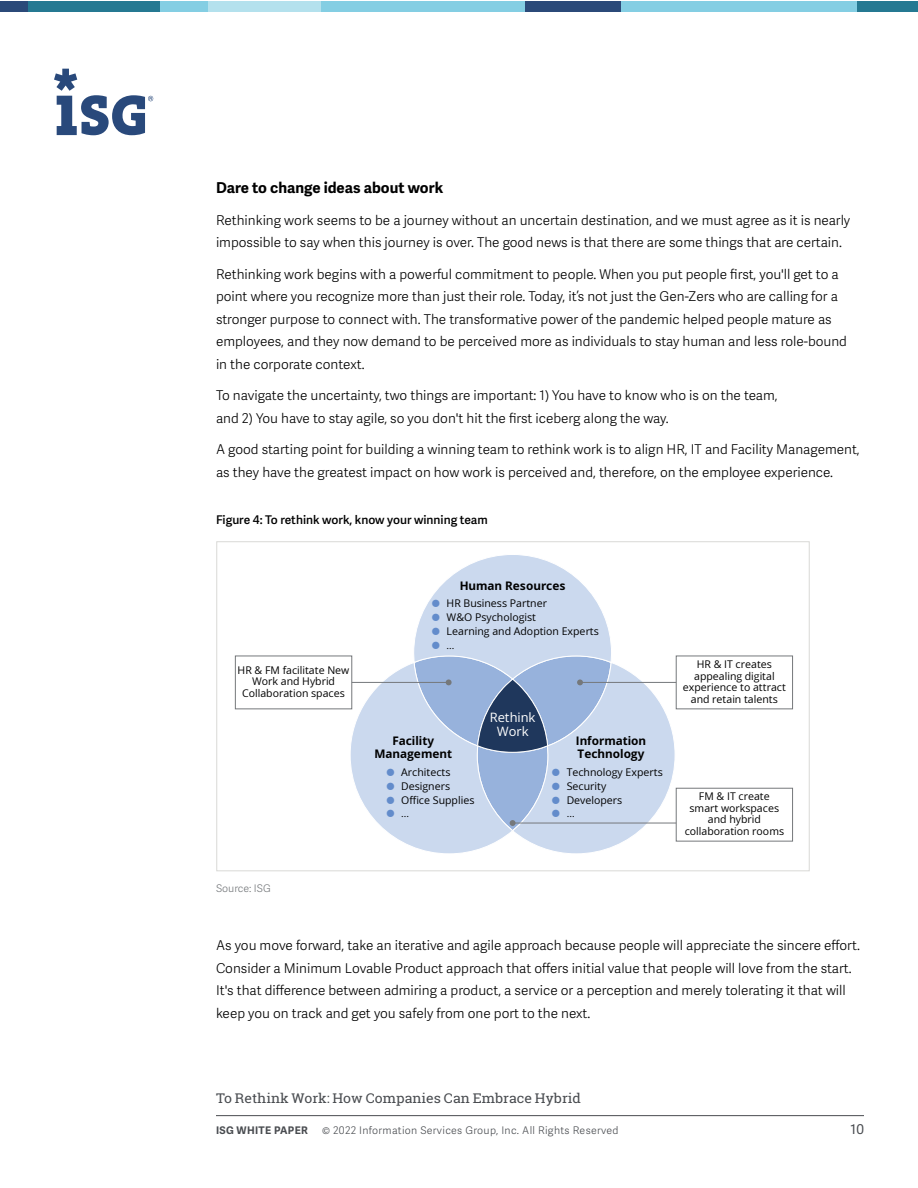
<style>
.page{position:relative;width:918px;height:1188px;background:#fff}
.page>*{position:absolute;margin:0;border:0;box-sizing:border-box;transform-origin:0 0}
.t1{font:700 15px "Adelle Sans";color:#000}
.t2{font:300 13.5px/22.5px "Adelle Sans";color:#000}
.t3{font:13.5px "Roboto Slab";color:#494c50;scale:1.05 1}
.t4{font:13.5px "Adelle Sans";color:#494c50}
.t5{font:12.9px/14px "Open Sans ISG";color:#fff;text-align:center}
.t6{font:600 12px "Adelle Sans";color:#000}
.t7{font:700 11.85px/12.8px "Open Sans ISG";color:#000;text-align:center}
.t8{font:10.65px/14px "Open Sans ISG";color:#000}
.t9{font:300 10.5px "Adelle Sans";letter-spacing:.03em;color:#494c50}
.t10{font:700 10.5px "Adelle Sans";letter-spacing:.03em;color:#494c50}
.t11{font:300 10.5px "Adelle Sans";color:#75787b}
.s1{color:#638ccb}
</style>
<div class="page">
<div style="left:0;top:1px;width:28px;height:10px;background:#2b4a79"></div>
<div style="left:28px;top:1px;width:133px;height:10px;background:#257992"></div>
<div style="left:161px;top:1px;width:47px;height:10px;background:#84cee3"></div>
<div style="left:208px;top:1px;width:113px;height:10px;background:#b4e1ed"></div>
<div style="left:321px;top:1px;width:204px;height:10px;background:#84cee3"></div>
<div style="left:525px;top:1px;width:96px;height:10px;background:#2b4a79"></div>
<div style="left:621px;top:1px;width:237px;height:10px;background:#84cee3"></div>
<div style="left:858px;top:1px;width:60px;height:10px;background:#257992"></div>
<svg style="left:54px;top:69px;width:99px;height:66px"></svg>
<hr style="left:216px;top:1115px;width:648px;height:1px;background:#494c50">
<div style="left:235px;top:656px;width:117px;height:53px;background:#fff;border:1px solid #75787b"></div>
<svg style="left:350px;top:555px;width:326px;height:299px"></svg>
<div style="left:676px;top:656px;width:117px;height:53px;background:#fff;border:1px solid #75787b"></div>
<div style="left:676px;top:788px;width:117px;height:53px;background:#fff;border:1px solid #75787b"></div>
<p class="t1" style="left:216px;top:179px;width:229px">Dare to change ideas about work</p>
<p class="t2" style="left:216px;top:209px;width:636px">Rethinking work seems to be a journey without an uncertain destination, and we must agree as it is nearly impossible to say when this journey is over. The good news is that there are some things that are certain.</p>
<p class="t2" style="left:216px;top:263px;width:633px">Rethinking work begins with a powerful commitment to people. When you put people first, you'll get to a point where you recognize more than just their role. Today, it’s not just the Gen-Zers who are calling for a stronger purpose to connect with. The transformative power of the pandemic helped people mature as employees, and they now demand to be perceived more as individuals to stay human and less role-bound in the corporate context.</p>
<p class="t2" style="left:216px;top:385px;width:563px">To navigate the uncertainty, two things are important: 1) You have to know who is on the team, and 2) You have to stay agile, so you don't hit the first iceberg along the way.</p>
<p class="t2" style="left:216px;top:439px;width:645px">A good starting point for building a winning team to rethink work is to align HR, IT and Facility Management, as they have the greatest impact on how work is perceived and, therefore, on the employee experience.</p>
<p class="t6" style="left:216px;top:513px;width:273px">Figure 4: To rethink work, know your winning team</p>
<p class="t7" style="left:460px;top:579px;width:107px">Human Resources</p>
<p class="t8" style="left:432px;top:596px;width:169px"><span class="s1">⬤</span> HR Business Partner<br><span class="s1">⬤</span> W&amp;O Psychologist<br><span class="s1">⬤</span> Learning and Adoption Experts <span class="s1">⬤</span> …</p>
<p class="t8" style="left:238px;top:664px;width:113px;line-height:11.4px;text-align:center">HR &amp; FM facilitate New<br>Work and Hybrid<br>Collaboration spaces</p>
<p class="t8" style="left:683px;top:658px;width:105px;line-height:11.4px;text-align:center">HR &amp; IT creates appealing digital experience to attract and retain talents</p>
<p class="t11" style="left:216px;top:882px;width:56px">Source: ISG</p>
<p class="t7" style="left:374px;top:734px;width:79px">Facility<br>Management</p>
<p class="t8" style="left:386px;top:765px;width:90px"><span class="s1">⬤</span> Architects<br><span class="s1">⬤</span> Designers<br><span class="s1">⬤</span> Office Supplies <span class="s1">⬤</span> …</p>
<p class="t5" style="left:490px;top:710px;width:47px">Rethink<br>Work</p>
<p class="t7" style="left:576px;top:734px;width:72px;text-align:left">Information<br>Technology</p>
<p class="t8" style="left:552px;top:765px;width:113px"><span class="s1">⬤</span> Technology Experts <span class="s1">⬤</span> Security<br><span class="s1">⬤</span> Developers<br><span class="s1">⬤</span> …</p>
<p class="t8" style="left:685px;top:791px;width:101px;line-height:11.4px;text-align:center">FM &amp; IT create smart workspaces and hybrid collaboration rooms</p>
<p class="t2" style="left:216px;top:935px;width:645px">As you move forward, take an iterative and agile approach because people will appreciate the sincere effort.<br>Consider a Minimum Lovable Product approach that offers initial value that people will love from the start.<br>It's that difference between admiring a product, a service or a perception and merely tolerating it that will keep you on track and get you safely from one port to the next.</p>
<p class="t3" style="left:216px;top:1088px;width:349px">To Rethink Work: How Companies Can Embrace Hybrid</p>
<p class="t10" style="left:216px;top:1124px;width:93px">ISG WHITE PAPER</p>
<p class="t9" style="left:322px;top:1124px;width:298px">© 2022 Information Services Group, Inc. All Rights Reserved</p>
<p class="t4" style="left:850px;top:1121px;width:15px">10</p>
</div>
